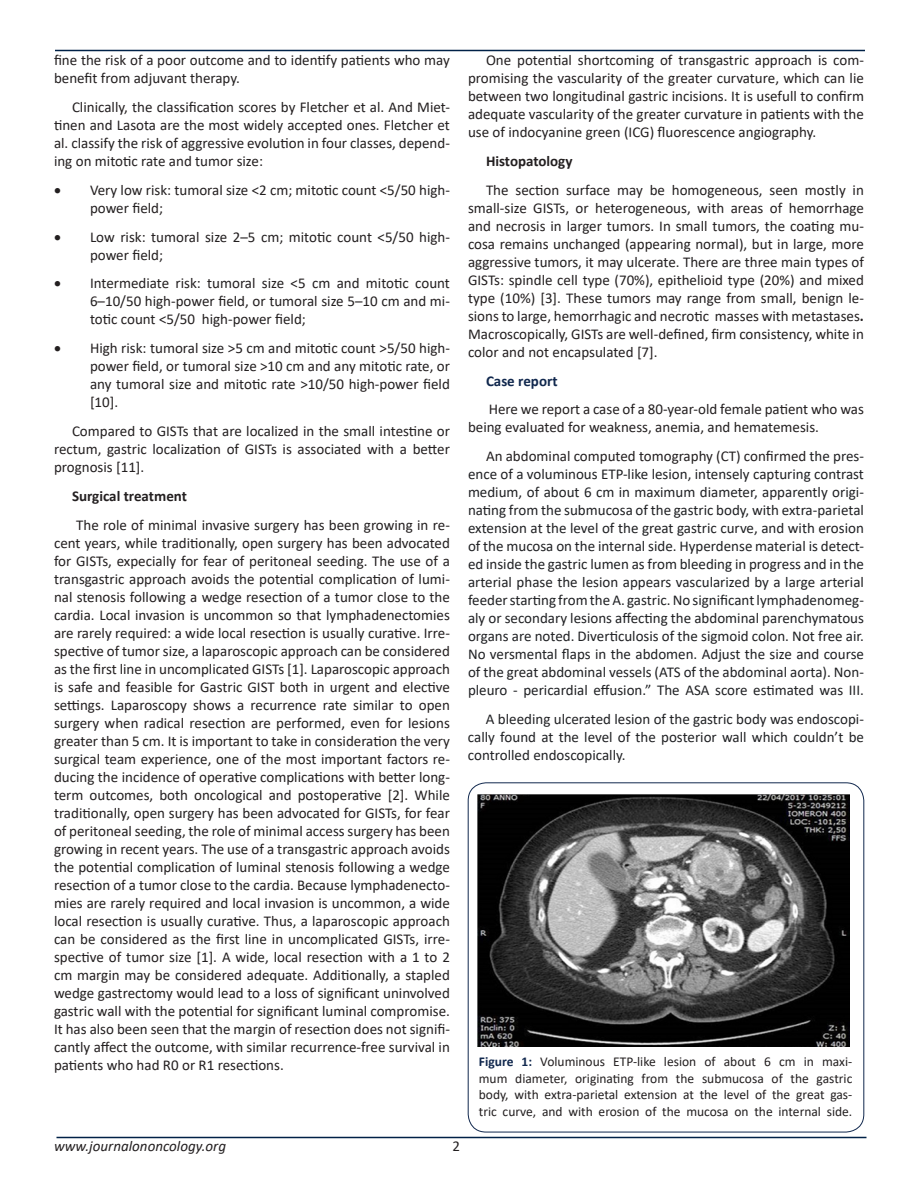
<style>
.page{position:relative;width:918px;height:1188px;background:#fff}
.page>*{position:absolute;margin:0;border:0;box-sizing:border-box;transform-origin:0 0}
.t1{font:15px/18px "Calibri";color:#231f20;text-align:justify}
.t2{font:15px/18px "Calibri";color:#202124;text-align:justify}
.t3{font:700 15px "Calibri";color:#231f20}
.t4{font:italic 15px "Calibri";color:#231f20}
.t5{font:700 15px "Calibri";color:#11284e}
.t6{font:13.5px/16.5px "Calibri";color:#231f20;text-align:justify}
.s1{font-weight:700}
.s2{color:#231f20}
.s3{font-weight:700;color:#11284e}
</style>
<div class="page">
<hr style="left:55px;top:50px;width:810px;height:1px;background:#002147">
<hr style="left:56px;top:1137px;width:810px;height:1px;background:#002147">
<div style="left:468px;top:783px;width:396px;height:349px;border:1px solid #11284e;border-radius:18px"></div>
<img style="left:477px;top:795px;width:372px;height:252px">
<p class="t1" style="left:54px;top:51px;width:397px">fine the risk of a poor outcome and to identify patients who may benefit from adjuvant therapy.</p>
<p class="t1" style="left:54px;top:98px;width:397px;text-indent:18px">Clinically, the classification scores by Fletcher et al. And Miet&shy;tinen and Lasota are the most widely accepted ones. Fletcher et al. classify the risk of aggressive evolution in four classes, depend&shy;ing on mitotic rate and tumor size:</p>
<p class="t1" style="left:90px;top:180px;width:361px;text-indent:-36px">• Very low risk: tumoral size &lt;2 cm; mitotic count &lt;5/50 high&shy;power field;</p>
<p class="t1" style="left:90px;top:227px;width:361px;text-indent:-36px">• Low risk: tumoral size 2–5 cm; mitotic count &lt;5/50 high&shy;power field;</p>
<p class="t1" style="left:90px;top:274px;width:361px;text-indent:-36px">• Intermediate risk: tumoral size &lt;5 cm and mitotic count 6–10/50 high-power field, or tumoral size 5–10 cm and mi&shy;totic count &lt;5/50 high-power field;</p>
<p class="t1" style="left:90px;top:339px;width:361px;text-indent:-36px">• High risk: tumoral size &gt;5 cm and mitotic count &gt;5/50 high&shy;power field, or tumoral size &gt;10 cm and any mitotic rate, or any tumoral size and mitotic rate &gt;10/50 high-power field [10].</p>
<p class="t1" style="left:54px;top:422px;width:397px;text-indent:18px">Compared to GISTs that are localized in the small intestine or rectum, gastric localization of GISTs is associated with a better prognosis [11].</p>
<p class="t3" style="left:72px;top:485px;width:117px">Surgical treatment</p>
<p class="t1" style="left:54px;top:515px;width:397px;text-indent:22px">The role of minimal invasive surgery has been growing in re&shy;cent years, while traditionally, open surgery has been advocated for GISTs, expecially for fear of peritoneal seeding. The use of a transgastric approach avoids the potential complication of lumi&shy;nal stenosis following a wedge resection of a tumor close to the cardia. Local invasion is uncommon so that lymphadenectomies are rarely required: a wide local resection is usually curative. Irre&shy;spective of tumor size, a laparoscopic approach can be considered as the first line in uncomplicated GISTs [1]. Laparoscopic approach is safe and feasible for Gastric GIST both in urgent and elective settings. Laparoscopy shows a recurrence rate similar to open surgery when radical resection are performed, even for lesions greater than 5 cm. It is important to take in consideration the very surgical team experience, one of the most important factors re&shy;ducing the incidence of operative complications with better long&shy;term outcomes, both oncological and postoperative [2]. While traditionally, open surgery has been advocated for GISTs, for fear of peritoneal seeding, the role of minimal access surgery has been growing in recent years. The use of a transgastric approach avoids the potential complication of luminal stenosis following a wedge resection of a tumor close to the cardia. Because lymphadenecto&shy;mies are rarely required and local invasion is uncommon, a wide local resection is usually curative. Thus, a laparoscopic approach can be considered as the first line in uncomplicated GISTs, irre&shy;spective of tumor size [1]. A wide, local resection with a 1 to 2 cm margin may be considered adequate. Additionally, a stapled wedge gastrectomy would lead to a loss of significant uninvolved gastric wall with the potential for significant luminal compromise.<br>It has also been seen that the margin of resection does not signifi&shy;cantly affect the outcome, with similar recurrence-free survival in patients who had R0 or R1 resections.</p>
<p class="t1" style="left:468px;top:51px;width:397px;text-indent:18px">One potential shortcoming of transgastric approach is com&shy;promising the vascularity of the greater curvature, which can lie between two longitudinal gastric incisions. It is usefull to confirm adequate vascularity of the greater curvature in patients with the use of indocyanine green (ICG) fluorescence angiography.</p>
<p class="t3" style="left:486px;top:150px;width:88px">Histopatology</p>
<p class="t1" style="left:468px;top:180px;width:397px;text-indent:18px">The section surface may be homogeneous, seen mostly in small-size GISTs, or heterogeneous, with areas of hemorrhage and necrosis in larger tumors. In small tumors, the coating mu&shy;cosa remains unchanged (appearing normal), but in large, more aggressive tumors, it may ulcerate. There are three main types of GISTs: spindle cell type (70%), epithelioid type (20%) and mixed type (10%) [3]. These tumors may range from small, benign le&shy;sions to large, hemorrhagic and necrotic masses with metastases<span class="s1">.<br></span>Macroscopically, GISTs are well-defined, firm consistency, white in color and not encapsulated [7].</p>
<p class="t5" style="left:486px;top:370px;width:73px">Case report</p>
<p class="t1" style="left:468px;top:400px;width:397px;text-indent:21px">Here we report a case of a 80-year-old female patient who was being evaluated for weakness, anemia, and hematemesis.</p>
<p class="t2" style="left:468px;top:447px;width:398px;text-indent:18px"><span class="s2">An abdominal computed tomography (CT) confirmed</span> the pres&shy;ence of a voluminous ETP-like lesion, intensely capturing contrast medium, of about 6 cm in maximum diameter, apparently origi&shy;nating from the submucosa of the gastric body, with extra-parietal extension at the level of the great gastric curve, and with erosion of the mucosa on the internal side. Hyperdense material is detect&shy;ed inside the gastric lumen as from bleeding in progress and in the arterial phase the lesion appears vascularized by a large arterial feeder starting from the A. gastric. No significant lymphadenomeg&shy;aly or secondary lesions affecting the abdominal parenchymatous organs are noted. Diverticulosis of the sigmoid colon. Not free air.<br>No versmental flaps in the abdomen. Adjust the size and course of the great abdominal vessels (ATS of the abdominal aorta). Non&shy;pleuro - pericardial effusion.” The ASA score estimated was III.</p>
<p class="t2" style="left:468px;top:710px;width:398px;text-indent:18px">A bleeding ulcerated lesion of the gastric body was endoscopi&shy;cally found at the level of the posterior wall which couldn’t be controlled endoscopically.</p>
<p class="t6" style="left:479px;top:1053px;width:375px"><span class="s3">Figure 1:</span> Voluminous ETP-like lesion of about 6 cm in maxi&shy;mum diameter, originating from the submucosa of the gastric body, with extra-parietal extension at the level of the great gas&shy;tric curve, and with erosion of the mucosa on the internal side.</p>
<p class="t4" style="left:54px;top:1136px;width:174px">www.journalononcology.org</p>
<p class="t1" style="left:452px;top:1137px;width:9px">2</p>
</div>
